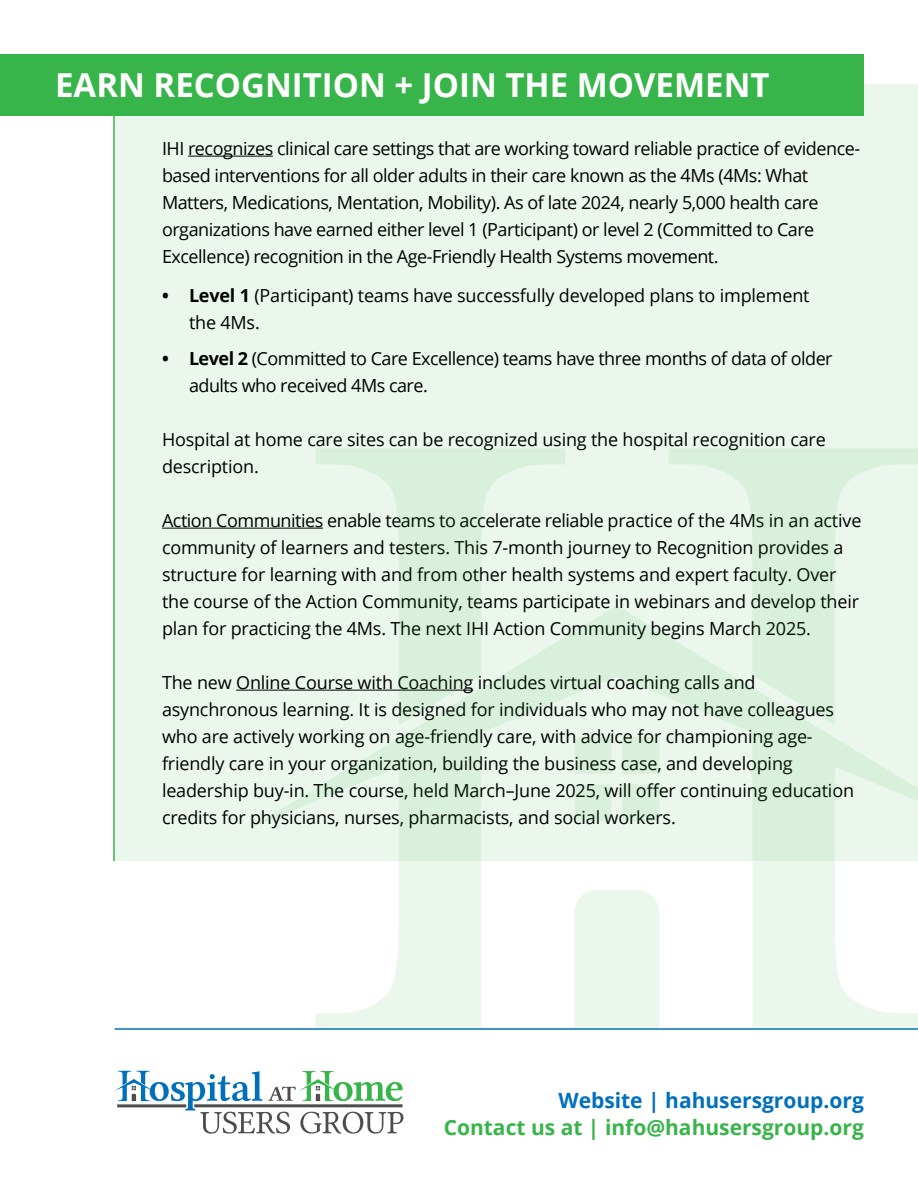
<style>
.page{position:relative;width:918px;height:1188px;background:#fff}
.page>*{position:absolute;margin:0;border:0;box-sizing:border-box;transform-origin:0 0}
.t1{font:700 33px "Open Sans";color:#fff}
.t2{font:700 21px "Open Sans";color:#38b54a}
.t3{font:700 21px "Open Sans";color:#0070bd}
.t4{font:18px/27px "Open Sans";letter-spacing:-.01em;color:#000}
.t5{font:18px/27px "Open Sans";letter-spacing:-.03em;color:#000}
.s1{font-weight:700}
</style>
<div class="page">
<hr style="left:115px;top:1028px;width:803px;height:2px;background:#0070bd">
<svg style="left:115px;top:1071px;width:288px;height:63px"></svg>
<hr style="left:194px;top:1104px;width:209px;height:3px;background:#4d4d4d">
<div style="left:114px;top:84px;width:804px;height:777px;background:#ebf7ed"></div>
<hr style="left:188px;top:156px;width:85px;height:1px;background:#000">
<hr style="left:162px;top:528px;width:161px;height:1px;background:#000">
<hr style="left:236px;top:690px;width:237px;height:1px;background:#000">
<div style="left:0;top:54px;width:864px;height:62px;background:#38b54a"></div>
<hr style="left:113px;top:98px;width:2px;height:763px;background:#38b54a">
<svg style="left:315px;top:449px;width:250px;height:156px"></svg>
<svg style="left:669px;top:449px;width:249px;height:156px"></svg>
<svg style="left:249px;top:605px;width:669px;height:424px"></svg>
<h1 class="t1" style="left:55px;top:61px;width:716px">EARN RECOGNITION + JOIN THE MOVEMENT</h1>
<p class="t4" style="left:162px;top:134px;width:700px">IHI recognizes clinical care settings that are working toward reliable practice of evidence&shy;based interventions for all older adults in their care known as the 4Ms (4Ms: What Matters, Medications, Mentation, Mobility). As of late 2024, nearly 5,000 health care organizations have earned either level 1 (Participant) or level 2 (Committed to Care Excellence) recognition in the Age-Friendly Health Systems movement.</p>
<p class="t4" style="left:189px;top:281px;width:622px;text-indent:-27px"><span class="s1">• Level 1</span> (Participant) teams have successfully developed plans to implement the 4Ms.</p>
<p class="t5" style="left:189px;top:344px;width:645px;text-indent:-27px"><span class="s1">• Level 2</span> (Committed to Care Excellence) teams have three months of data of older adults who received 4Ms care.</p>
<p class="t4" style="left:162px;top:425px;width:665px">Hospital at home care sites can be recognized using the hospital recognition care description.</p>
<p class="t4" style="left:162px;top:506px;width:701px">Action Communities enable teams to accelerate reliable practice of the 4Ms in an active community of learners and testers. This 7-month journey to Recognition provides a structure for learning with and from other health systems and expert faculty. Over the course of the Action Community, teams participate in webinars and develop their plan for practicing the 4Ms. The next IHI Action Community begins March 2025.</p>
<p class="t4" style="left:162px;top:668px;width:694px">The new Online Course with Coaching includes virtual coaching calls and asynchronous learning. It is designed for individuals who may not have colleagues who are actively working on age-friendly care, with advice for championing age&shy;friendly care in your organization, building the business case, and developing leadership buy-in. The course, held March–June 2025, will offer continuing education credits for physicians, nurses, pharmacists, and social workers.</p>
<p class="t3" style="left:558px;top:1086px;width:307px">Website | hahusersgroup.org</p>
<p class="t2" style="left:444px;top:1113px;width:422px">Contact us at | info@hahusersgroup.org</p>
</div>
